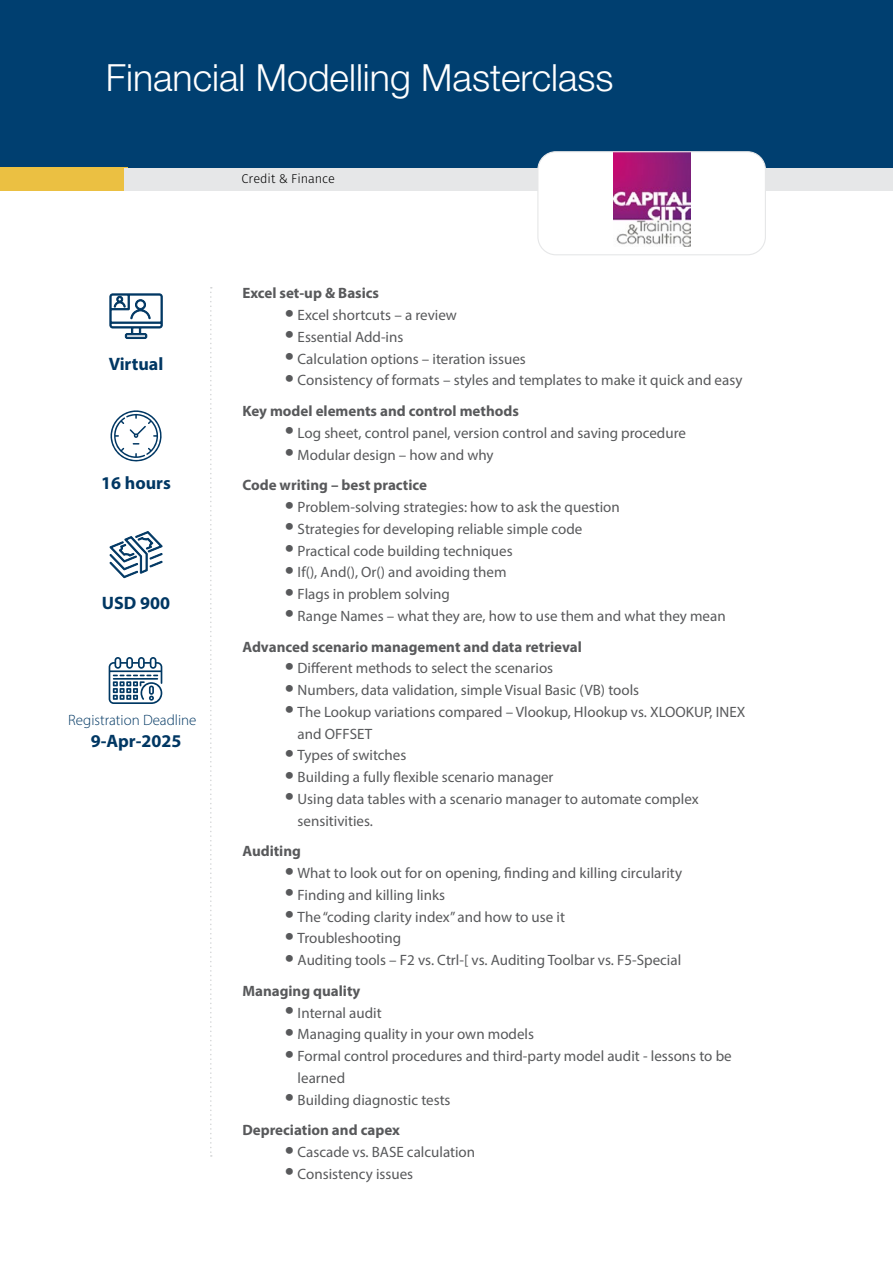
<style>
.page{position:relative;width:893px;height:1263px;background:#fff}
.page>*{position:absolute;margin:0;border:0;box-sizing:border-box;transform-origin:0 0}
.t1{font:300 37.5px "Helvetica Neue LT Std";color:#fff}
.t2{font:700 18px "Myriad Pro";color:#003763}
.t3{font:15px/30.8px "Myriad Pro";color:#58595b}
.t4{font:700 15px/30.8px "Myriad Pro";color:#58595b}
.t5{font:300 15px "Myriad Pro";color:#003763}
.t6{font:300 12.75px "Fira Sans";color:#000}
.s1{font-size:33px}
.s2{font-weight:700}
.s3{font-weight:400;font-size:33px}
.s4{font-weight:400}
</style>
<div class="page">
<div style="left:0;top:0;width:893px;height:168px;background:#003f70"></div>
<div style="left:0;top:168px;width:128px;height:23px;background:#ebc042"></div>
<div style="left:124px;top:168px;width:769px;height:22px;background:#e6e7e8"></div>
<svg style="left:210px;top:287px;width:2px;height:870px"></svg>
<svg style="left:109px;top:293px;width:54px;height:46px"></svg>
<svg style="left:109px;top:531px;width:54px;height:47px"></svg>
<svg style="left:111px;top:410px;width:51px;height:52px"></svg>
<svg style="left:109px;top:657px;width:53px;height:47px"></svg>
<div style="left:538px;top:152px;width:227px;height:103px;background:#fff;border-radius:18px"></div>
<img style="left:613px;top:153px;width:77px;height:93px">
<div style="left:537px;top:151px;width:229px;height:104px;border:1px solid #e6e7e8;border-radius:18px"></div>
<h1 class="t1" style="left:106px;top:54px;width:509px">Financial Modelling Masterclass</h1>
<p class="t2" style="left:109px;top:353px;width:56px">Virtual</p>
<p class="t2" style="left:101px;top:472px;width:71px">16 hours</p>
<p class="t2" style="left:102px;top:591px;width:70px">USD 900</p>
<p class="t5" style="left:68px;top:711px;width:130px">Registration Deadline</p>
<p class="t2" style="left:91px;top:729px;width:92px">9-Apr-2025</p>
<p class="t6" style="left:242px;top:169px;width:95px">Credit &amp; Finance</p>
<p class="t4" style="left:242px;top:277px;width:138px">Excel set-up &amp; Basics</p>
<p class="t3" style="left:285px;top:299px;width:174px"><span class="s1">•</span> Excel shortcuts – a review</p>
<p class="t3" style="left:285px;top:321px;width:120px"><span class="s1">•</span> Essential Add-ins</p>
<p class="t3" style="left:285px;top:343px;width:242px"><span class="s1">•</span> Calculation options – iteration issues</p>
<p class="t3" style="left:242px;top:365px;width:501px;text-indent:43px"><span class="s1">•</span> Consistency of formats – styles and templates to make it quick and easy<br><span class="s2">Key model elements and control methods</span></p>
<p class="t3" style="left:285px;top:417px;width:403px"><span class="s1">•</span> Log sheet, control panel, version control and saving procedure</p>
<p class="t4" style="left:242px;top:439px;width:253px;text-indent:43px"><span class="s3">•</span> <span class="s4">Modular design – how and why<br></span>Code writing – best practice</p>
<p class="t3" style="left:285px;top:491px;width:336px"><span class="s1">•</span> Problem-solving strategies: how to ask the question</p>
<p class="t3" style="left:285px;top:513px;width:299px"><span class="s1">•</span> Strategies for developing reliable simple code</p>
<p class="t3" style="left:285px;top:535px;width:229px"><span class="s1">•</span> Practical code building techniques</p>
<p class="t3" style="left:285px;top:557px;width:223px"><span class="s1">•</span> If(), And(), Or() and avoiding them</p>
<p class="t3" style="left:285px;top:578px;width:167px"><span class="s1">•</span> Flags in problem solving</p>
<p class="t3" style="left:242px;top:600px;width:485px;text-indent:43px"><span class="s1">•</span> Range Names – what they are, how to use them and what they mean<br><span class="s2">Advanced scenario management and data retrieval</span></p>
<p class="t3" style="left:285px;top:653px;width:270px"><span class="s1">•</span> Different methods to select the scenarios</p>
<p class="t3" style="left:285px;top:674px;width:356px"><span class="s1">•</span> Numbers, data validation, simple Visual Basic (VB) tools</p>
<p class="t3" style="left:298px;top:701px;width:449px;line-height:21.8px;text-indent:-13px"><span class="s1">•</span> The Lookup variations compared – Vlookup, Hlookup vs. XLOOKUP, INEX and OFFSET</p>
<p class="t3" style="left:285px;top:740px;width:123px"><span class="s1">•</span> Types of switches</p>
<p class="t3" style="left:285px;top:761px;width:270px"><span class="s1">•</span> Building a fully flexible scenario manager</p>
<p class="t3" style="left:298px;top:788px;width:403px;line-height:21.8px;text-indent:-13px"><span class="s1">•</span> Using data tables with a scenario manager to automate complex sensitivities.</p>
<p class="t4" style="left:242px;top:835px;width:60px">Auditing</p>
<p class="t3" style="left:285px;top:857px;width:399px"><span class="s1">•</span> What to look out for on opening, finding and killing circularity</p>
<p class="t3" style="left:285px;top:879px;width:162px"><span class="s1">•</span> Finding and killing links</p>
<p class="t3" style="left:285px;top:901px;width:282px"><span class="s1">•</span> The “coding clarity index” and how to use it</p>
<p class="t3" style="left:285px;top:923px;width:118px"><span class="s1">•</span> Troubleshooting</p>
<p class="t3" style="left:242px;top:944px;width:440px;text-indent:43px"><span class="s1">•</span> Auditing tools – F2 vs. Ctrl-[ vs. Auditing Toolbar vs. F5-Special<br><span class="s2">Managing quality</span></p>
<p class="t3" style="left:285px;top:997px;width:98px"><span class="s1">•</span> Internal audit</p>
<p class="t3" style="left:285px;top:1019px;width:251px"><span class="s1">•</span> Managing quality in your own models</p>
<p class="t3" style="left:298px;top:1045px;width:436px;line-height:21.8px;text-indent:-13px"><span class="s1">•</span> Formal control procedures and third-party model audit - lessons to be learned</p>
<p class="t3" style="left:242px;top:1084px;width:210px;text-indent:43px"><span class="s1">•</span> Building diagnostic tests<br><span class="s2">Depreciation and capex</span></p>
<p class="t3" style="left:285px;top:1136px;width:192px"><span class="s1">•</span> Cascade vs. BASE calculation</p>
<p class="t3" style="left:285px;top:1158px;width:130px"><span class="s1">•</span> Consistency issues</p>
</div>
